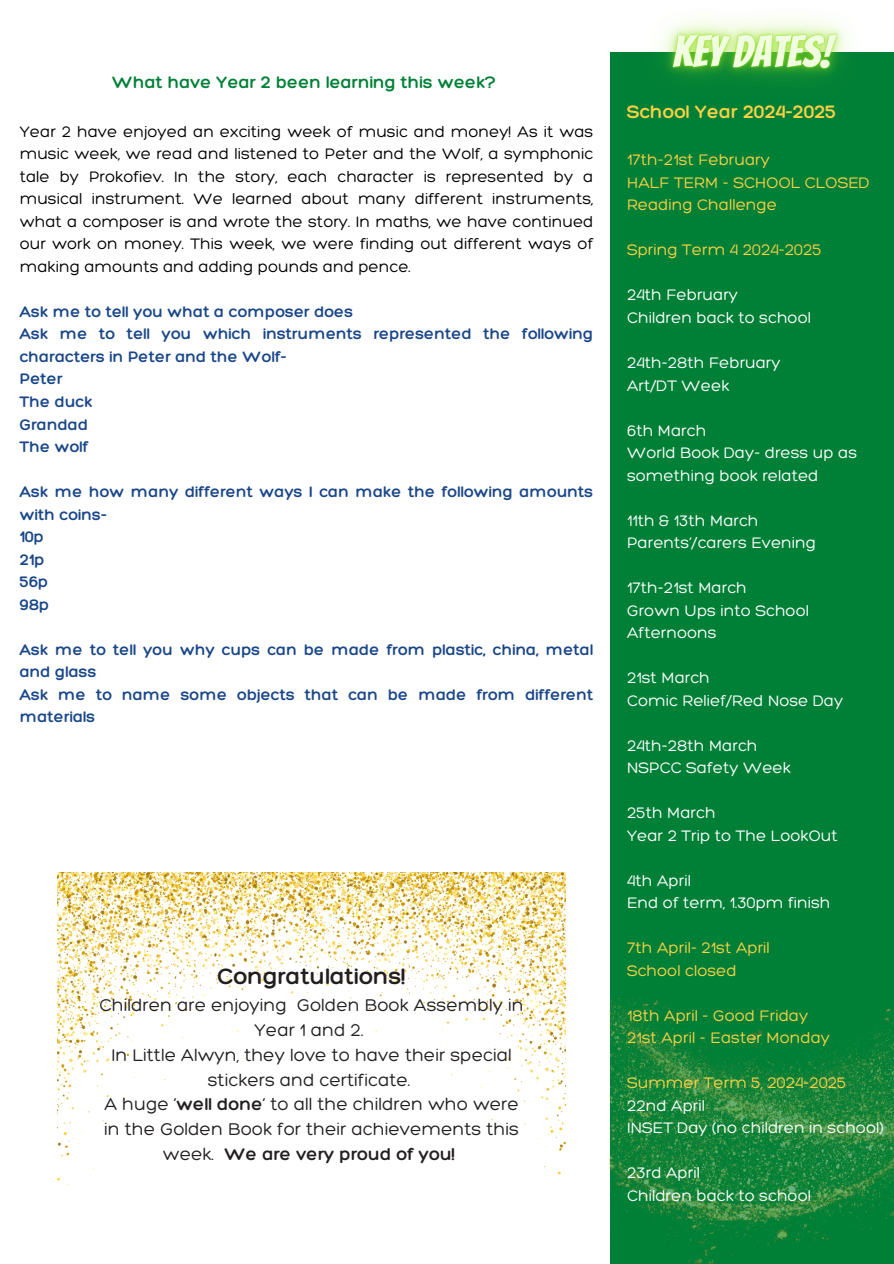
<style>
.page{position:relative;width:894px;height:1264px;background:#fff}
.page>*{position:absolute;margin:0;border:0;box-sizing:border-box;transform-origin:0 0}
.t1{font:300 24px "Hero";color:#231f20}
.t2{font:300 19.5px "Hero";color:#fcd145}
.t3{font:300 18.45px/24.8px "Hero";color:#231f20;text-align:center}
.t4{font:300 18px "Hero";color:#008037}
.t5{font:300 16.5px/22.5px "Hero";color:#fff}
.t6{font:300 16.5px/22.5px "Hero";color:#000;text-align:justify}
.t7{font:300 16.5px/22.5px "Hero";color:#1a4789}
.t8{font:300 16.5px "Hero";color:#fcd145}
.s1{font-style:inherit}
</style>
<div class="page">
<div style="left:609px;top:52px;width:284px;height:1211px;background:#008037"></div>
<img style="left:609px;top:998px;width:284px;height:265px">
<img style="left:58px;top:872px;width:507px;height:313px">
<img style="left:659px;top:18px;width:189px;height:61px">
<h2 class="t4" style="left:112px;top:71px;width:385px">What have Year 2 been learning this week?</h2>
<p class="t6" style="left:20px;top:120px;width:575px">Year 2 have enjoyed an exciting week of music and money! As it was music week, we read and listened to Peter and the Wolf, a symphonic tale by Prokofiev. In the story, each character is represented by a musical instrument. We learned about many different instruments, what a composer is and wrote the story. In maths, we have continued our work on money. This week, we were finding out different ways of making amounts and adding pounds and pence.</p>
<p class="t7" style="left:20px;top:300px;width:335px">Ask me to tell you what a composer does</p>
<p class="t7" style="left:20px;top:322px;width:575px">Ask me to tell you which instruments represented the following characters in Peter and the Wolf-</p>
<p class="t7" style="left:20px;top:367px;width:44px">Peter</p>
<p class="t7" style="left:20px;top:390px;width:74px">The duck</p>
<p class="t7" style="left:20px;top:412px;width:70px">Grandad</p>
<p class="t7" style="left:20px;top:435px;width:70px">The wolf</p>
<p class="t7" style="left:20px;top:480px;width:575px">Ask me how many different ways I can make the following amounts with coins-</p>
<p class="t7" style="left:20px;top:525px;width:26px">10p</p>
<p class="t7" style="left:20px;top:547px;width:26px">21p</p>
<p class="t7" style="left:20px;top:570px;width:30px">56p</p>
<p class="t7" style="left:20px;top:592px;width:31px">98p</p>
<p class="t7" style="left:20px;top:637px;width:575px">Ask me to tell you why cups can be made from plastic, china, metal and glass</p>
<p class="t7" style="left:20px;top:682px;width:575px">Ask me to name some objects that can be made from different materials</p>
<p class="t1" style="left:217px;top:961px;width:190px">Congratulations!</p>
<p class="t3" style="left:100px;top:992px;width:425px">Children are enjoying Golden Book Assembly in Year 1 and 2.<br>In Little Alwyn, they love to have their special stickers and certificate.<br>A huge ‘<span class="s1">well done</span>’ to all the children who were in the Golden Book for their achievements this week. <span class="s1">We are very proud of you!</span></p>
<p class="t2" style="left:627px;top:100px;width:211px">School Year 2024-2025</p>
<h2 class="t8" style="left:627px;top:150px;width:144px">17th-21st February</h2>
<p class="t8" style="left:627px;top:172px;width:244px">HALF TERM - SCHOOL CLOSED</p>
<h2 class="t8" style="left:627px;top:195px;width:151px">Reading Challenge</h2>
<p class="t8" style="left:627px;top:240px;width:196px">Spring Term 4 2024-2025</p>
<p class="t5" style="left:627px;top:283px;width:112px">24th February</p>
<p class="t5" style="left:627px;top:306px;width:185px">Children back to school</p>
<p class="t5" style="left:627px;top:351px;width:155px">24th-28th February</p>
<p class="t5" style="left:627px;top:373px;width:104px">Art/DT Week</p>
<p class="t5" style="left:627px;top:418px;width:81px">6th March</p>
<p class="t5" style="left:627px;top:441px;width:232px">World Book Day- dress up as something book related</p>
<p class="t5" style="left:627px;top:508px;width:133px">11th &amp; 13th March</p>
<p class="t5" style="left:627px;top:531px;width:190px">Parents’/carers Evening</p>
<p class="t5" style="left:627px;top:576px;width:121px">17th-21st March</p>
<p class="t5" style="left:627px;top:598px;width:183px">Grown Ups into School<br>Afternoons</p>
<p class="t5" style="left:627px;top:666px;width:84px">21st March</p>
<p class="t5" style="left:627px;top:688px;width:217px">Comic Relief/Red Nose Day</p>
<p class="t5" style="left:627px;top:733px;width:132px">24th-28th March</p>
<p class="t5" style="left:627px;top:756px;width:165px">NSPCC Safety Week</p>
<p class="t5" style="left:627px;top:801px;width:90px">25th March</p>
<p class="t5" style="left:627px;top:823px;width:212px">Year 2 Trip to The LookOut</p>
<p class="t5" style="left:627px;top:868px;width:65px">4th April</p>
<p class="t5" style="left:627px;top:891px;width:205px">End of term, 1.30pm finish</p>
<p class="t8" style="left:627px;top:937px;width:144px">7th April- 21st April</p>
<p class="t8" style="left:627px;top:960px;width:111px">School closed</p>
<p class="t8" style="left:627px;top:1005px;width:183px">18th April - Good Friday</p>
<p class="t8" style="left:627px;top:1027px;width:204px">21st April - Easter Monday</p>
<p class="t8" style="left:627px;top:1072px;width:221px">Summer Term 5, 2024-2025</p>
<p class="t5" style="left:627px;top:1093px;width:79px">22nd April</p>
<p class="t5" style="left:627px;top:1116px;width:258px">INSET Day (no children in school)</p>
<p class="t5" style="left:627px;top:1161px;width:74px">23rd April</p>
<p class="t5" style="left:627px;top:1183px;width:185px">Children back to school</p>
</div>
